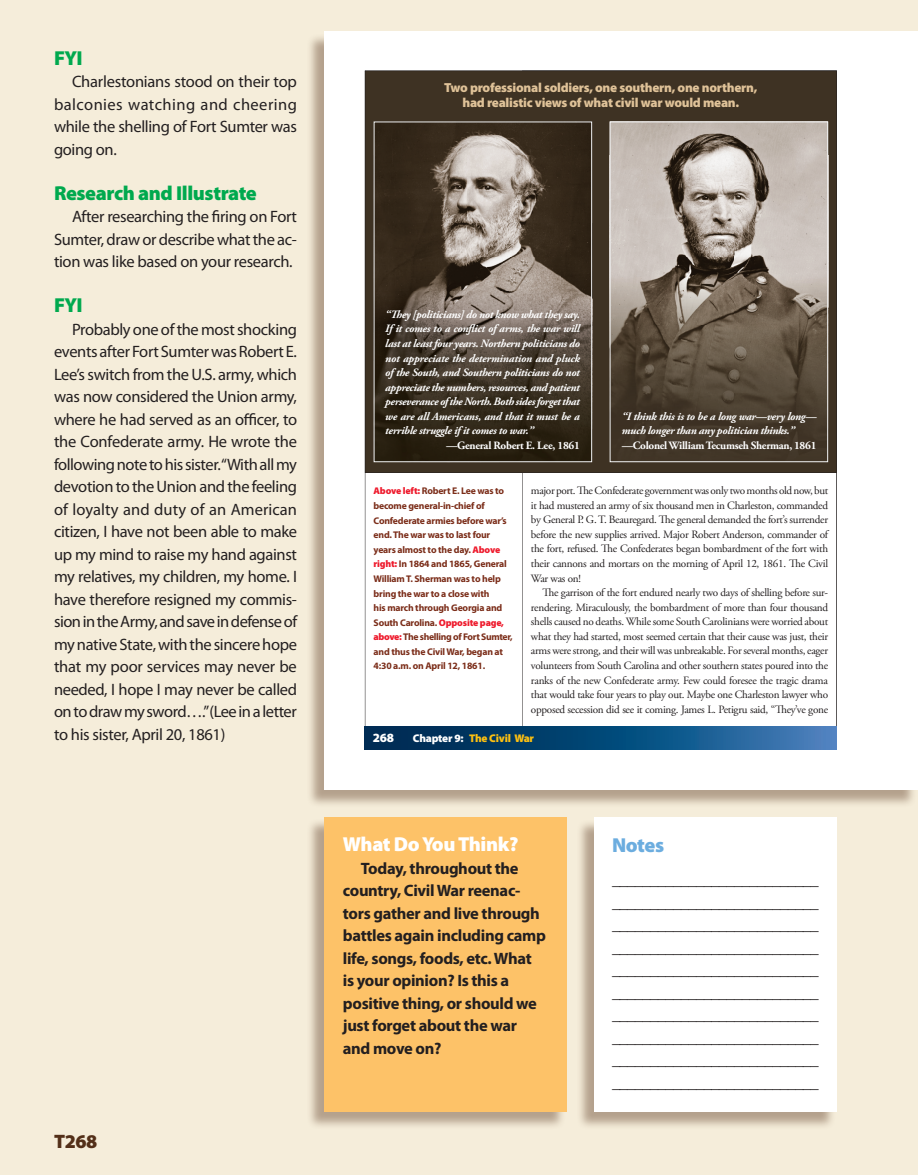
<style>
.page{position:relative;width:918px;height:1175px;background:#fff}
.page>*{position:absolute;margin:0;border:0;box-sizing:border-box;transform-origin:0 0}
.B{font:900 20.25px "Myriad Pro";letter-spacing:-.02em;color:#00a94e}
.D{font:900 20.25px "Myriad Pro";letter-spacing:-.02em;color:#fff}
.D-2{font:900 20.25px "Myriad Pro";letter-spacing:-.02em;color:#6caddf}
.t1{font:900 19.5px "Myriad Pro";color:#532f18}
.Body_Text{font:16.5px/22.5px "Myriad Pro";letter-spacing:-.02em;color:#231f20;text-align:justify}
.Body_San_Serif{font:700 16.5px/22.5px "Myriad Pro";letter-spacing:-.02em;color:#231f20}
.t2{font:900 13.05px/14.5px "Myriad Pro";letter-spacing:-.02em;color:#dfc298;text-align:center}
.t3{font:900 12.6px "Myriad Pro";color:#fff}
.t4{font:11.1px "Adobe Garamond Pro";letter-spacing:-.025em;color:#231f20}
.t5{font:italic 700 11.1px/14.5px "Adobe Garamond Pro";letter-spacing:-.025em;color:#fff}
.t6{font:700 11.1px "Adobe Garamond Pro";letter-spacing:-.025em;color:#fff}
.t7{font:900 11.1px "Myriad Pro";letter-spacing:-.02em;color:#fdc011}
.t8{font:700 9.75px/14.5px "Myriad Pro";letter-spacing:-.02em;color:#7b2d19}
.s1{font-style:italic}
.s2{font-style:normal}
.s3{font-weight:900;color:#ee1b2d}
.s4{color:#fff}
</style>
<div class="page">
<div style="left:0;top:0;width:918px;height:1174px;background:#f5edda"></div>
<div style="left:306px;top:33px;width:611px;height:775px;background:#532f18;opacity:.4"></div>
<div style="left:324px;top:32px;width:594px;height:758px;background:#fff"></div>
<div style="left:365px;top:71px;width:472px;height:402px;background:#3e3223"></div>
<svg style="left:365px;top:726px;width:472px;height:24px;background:#114d7e"></svg>
<img style="left:828px;top:155px;width:1px;height:273px">
<img style="left:612px;top:123px;width:214px;height:337px">
<div style="left:610px;top:121px;width:218px;height:341px;border:1px solid #f2f3f4"></div>
<img style="left:376px;top:156px;width:91px;height:304px">
<img style="left:592px;top:224px;width:1px;height:204px">
<img style="left:376px;top:360px;width:29px;height:100px">
<img style="left:405px;top:462px;width:94px;height:1px">
<img style="left:376px;top:123px;width:185px;height:33px">
<img style="left:561px;top:123px;width:29px;height:337px">
<img style="left:467px;top:156px;width:94px;height:304px">
<div style="left:374px;top:121px;width:218px;height:341px;border:1px solid #f2f3f4"></div>
<div style="left:306px;top:818px;width:260px;height:311px;background:#532f18;opacity:.4"></div>
<div style="left:324px;top:817px;width:243px;height:295px;background:#fdc268"></div>
<div style="left:576px;top:819px;width:260px;height:310px;background:#532f18;opacity:.4"></div>
<div style="left:594px;top:818px;width:243px;height:294px;background:#fff"></div>
<p class="B" style="left:54px;top:44px;width:30px">FYI</p>
<p class="Body_Text" style="left:54px;top:70px;width:245px;text-indent:18px">Charlestonians stood on their top balconies watching and cheering while the shelling of Fort Sumter was going on.</p>
<p class="B" style="left:54px;top:179px;width:204px">Research and Illustrate</p>
<p class="Body_Text" style="left:54px;top:205px;width:245px;text-indent:18px">After researching the firing on Fort Sumter, draw or describe what the ac&shy;tion was like based on your research.</p>
<p class="B" style="left:54px;top:292px;width:30px">FYI</p>
<p class="Body_Text" style="left:54px;top:318px;width:245px;text-indent:18px">Probably one of the most shocking events after Fort Sumter was Robert E.<br>Lee’s switch from the U.S. army, which was now considered the Union army, where he had served as an officer, to the Confederate army. He wrote the following note to his sister. “With all my devotion to the Union and the feeling of loyalty and duty of an American citizen, I have not been able to make up my mind to raise my hand against my relatives, my children, my home. I have therefore resigned my commis&shy;sion in the Army, and save in defense of my native State, with the sincere hope that my poor services may never be needed, I hope I may never be called on to draw my sword….” (Lee in a letter to his sister, April 20, 1861)</p>
<h2 class="t1" style="left:54px;top:1128px;width:45px">T268</h2>
<p class="t2" style="left:444px;top:80px;width:315px">Two professional soldiers, one southern, one northern, had realistic views of what civil war would mean.</p>
<p class="t5" style="left:385px;top:307px;width:196px">“They [politicians] do not know what they say.</p>
<p class="t5" style="left:385px;top:322px;width:196px">If it comes to a conflict of arms, the war will</p>
<p class="t5" style="left:385px;top:336px;width:196px">last at least four years. Northern politicians do</p>
<p class="t5" style="left:385px;top:351px;width:196px">not appreciate the determination and pluck</p>
<p class="t5" style="left:385px;top:365px;width:196px">of the South, and Southern politicians do not</p>
<p class="t5" style="left:385px;top:380px;width:196px">appreciate the numbers, resources, and patient</p>
<p class="t5" style="left:385px;top:395px;width:196px">perseverance of the North. Both sides forget that</p>
<p class="t5" style="left:385px;top:409px;width:196px">we are all Americans, and that it must be a</p>
<p class="t5" style="left:385px;top:424px;width:150px">terrible struggle if it comes to war.”</p>
<p class="t6" style="left:446px;top:439px;width:135px"><span class="s1">—</span>General Robert E. Lee, 1861</p>
<p class="t5" style="left:622px;top:409px;width:196px">“I think this is to be a long war—very long— much longer than any politician thinks.” —<span class="s2">Colonel William Tecumseh Sherman, 1861</span></p>
<p class="t8" style="left:374px;top:483px;width:141px"><span class="s3">Above left:</span> Robert E. Lee was to become general-in-chief of<br>Confederate armies before war’s end. The war was to last four years almost to the day. <span class="s3">Above right:</span> In 1864 and 1865, General<br>William T. Sherman was to help bring the war to a close with<br>his march through Georgia and<br>South Carolina. <span class="s3">Opposite page, above:</span> The shelling of Fort Sumter, and thus the Civil War, began at<br>4:30 a.m. on April 12, 1861.</p>
<p class="t4" style="left:531px;top:484px;width:299px">major port. The Confederate government was only two months old now, but</p>
<p class="t4" style="left:531px;top:498px;width:299px">it had mustered an army of six thousand men in Charleston, commanded</p>
<p class="t4" style="left:531px;top:513px;width:299px">by General P. G. T. Beauregard. The general demanded the fort’s surrender</p>
<p class="t4" style="left:531px;top:527px;width:299px">before the new supplies arrived. Major Robert Anderson, commander of</p>
<p class="t4" style="left:531px;top:542px;width:299px">the fort, refused. The Confederates began bombardment of the fort with</p>
<p class="t4" style="left:531px;top:557px;width:299px">their cannons and mortars on the morning of April 12, 1861. The Civil</p>
<p class="t4" style="left:531px;top:571px;width:51px">War was on!</p>
<p class="t4" style="left:543px;top:586px;width:287px">The garrison of the fort endured nearly two days of shelling before sur-</p>
<p class="t4" style="left:531px;top:600px;width:299px">rendering. Miraculously, the bombardment of more than four thousand</p>
<p class="t4" style="left:531px;top:615px;width:299px">shells caused no deaths. While some South Carolinians were worried about</p>
<p class="t4" style="left:531px;top:629px;width:299px">what they had started, most seemed certain that their cause was just, their</p>
<p class="t4" style="left:531px;top:644px;width:299px">arms were strong, and their will was unbreakable. For several months, eager</p>
<p class="t4" style="left:531px;top:659px;width:299px">volunteers from South Carolina and other southern states poured into the</p>
<p class="t4" style="left:531px;top:673px;width:298px">ranks of the new Confederate army. Few could foresee the tragic drama</p>
<p class="t4" style="left:531px;top:688px;width:299px">that would take four years to play out. Maybe one Charleston lawyer who</p>
<p class="t4" style="left:531px;top:702px;width:299px">opposed secession did see it coming. James L. Petigru said, “They’ve gone</p>
<p class="t3" style="left:373px;top:729px;width:23px">268</p>
<p class="t7" style="left:413px;top:730px;width:123px"><span class="s4">Chapter 9:</span> The Civil War</p>
<p class="D" style="left:343px;top:830px;width:177px">What Do You Think?</p>
<p class="Body_San_Serif" style="left:343px;top:856px;width:205px;text-indent:18px">Today, throughout the country, Civil War reenac&shy;tors gather and live through battles again including camp life, songs, foods, etc. What is your opinion? Is this a positive thing, or should we just forget about the war and move on?</p>
<p class="D-2" style="left:612px;top:831px;width:54px">Notes</p>
<p class="Body_San_Serif" style="left:612px;top:868px;width:208px;text-align:justify">___________________________ ___________________________ ___________________________ ___________________________ ___________________________ ___________________________ ___________________________ ___________________________ ___________________________ ___________________________</p>
</div>
